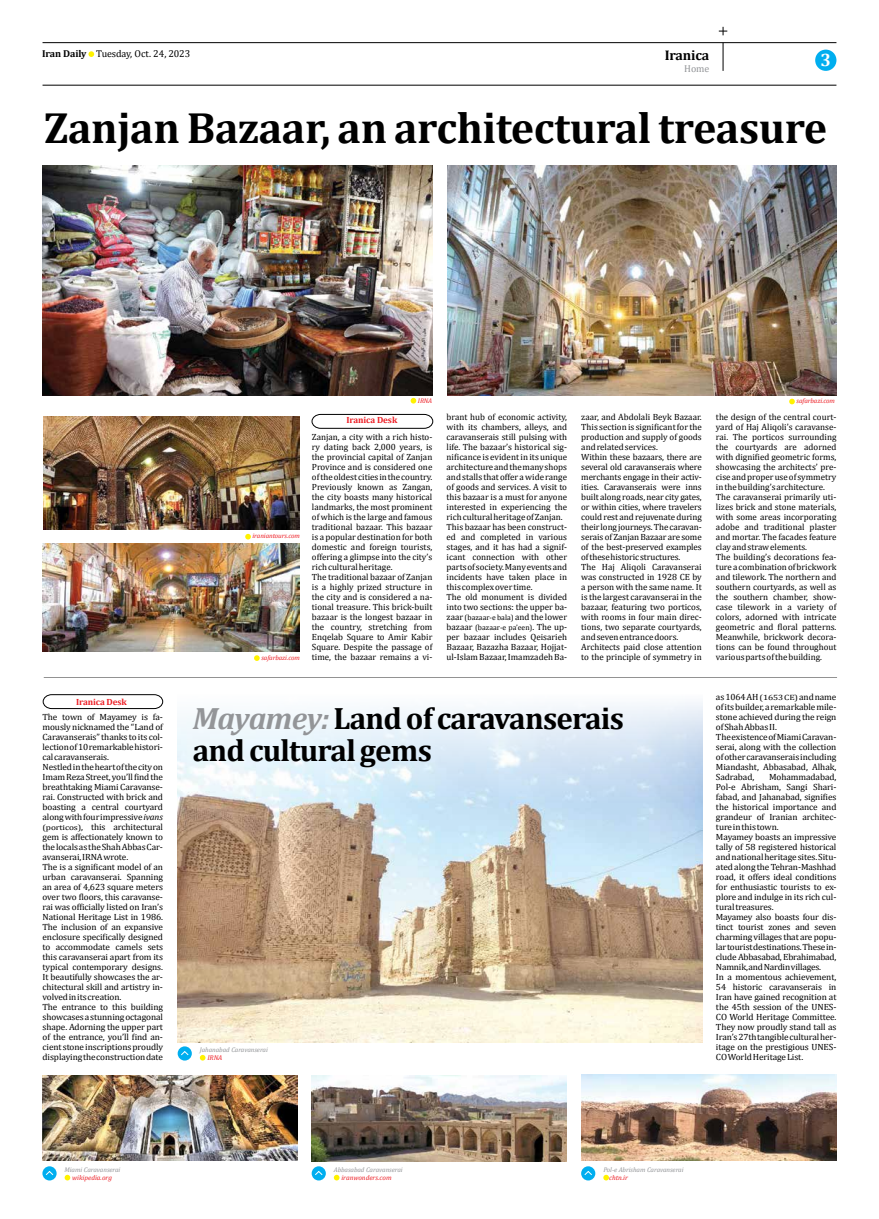
<style>
.page{position:relative;width:879px;height:1219px;background:#fff}
.page>*{position:absolute;margin:0;border:0;box-sizing:border-box;transform-origin:0 0}
.t1{font:700 44px "Cambria";letter-spacing:-.01em;color:#000}
.t2{font:700 31px/32px "Cambria";letter-spacing:-.025em;color:#000}
.t3{font:700 18px "Cambria";color:#fff}
.t4{font:700 14px "Cambria";letter-spacing:-.01em;color:#000}
.t5{font:10px "Cambria";letter-spacing:-.01em;color:#000}
.t6{font:10px "Cambria";color:#939598}
.t7{font:9px/10px "Cambria";letter-spacing:-.01em;color:#000}
.t8{font:700 9px "Cambria";letter-spacing:-.01em;color:#ed1d24}
.t9{font:7.7px "Cambria";color:#000}
.t10{font:italic 6.9px "Cambria";color:#ed1d24}
.t11{font:italic 6.8px "Cambria";letter-spacing:-.01em;color:#939598}
.t12{font:italic 6.8px "Cambria";letter-spacing:-.01em;color:#ed1d24}
.s1{font-weight:700}
.s2{font-style:italic}
.s3{font-size:7.7px}
.s4{font-size:9px}
.s5{font-style:italic;color:#939598}
</style>
<div class="page">
<svg style="left:723px;top:43px;width:1px;height:28px"></svg>
<hr style="left:43px;top:42px;width:793px;height:1px;background:#000">
<hr style="left:43px;top:85px;width:793px;height:1px;background:#000">
<div style="left:815px;top:50px;width:21px;height:21px;background:#00aeef;border-radius:50%"></div>
<svg style="left:88px;top:51px;width:6px;height:6px"></svg>
<hr style="left:44px;top:677px;width:793px;height:1px;background:#000">
<svg style="left:200px;top:1055px;width:5px;height:5px"></svg>
<div style="left:178px;top:1046px;width:14px;height:14px;background:#00aeef;border-radius:50%"></div>
<svg style="left:181px;top:1051px;width:8px;height:5px"></svg>
<svg style="left:65px;top:1175px;width:5px;height:5px"></svg>
<div style="left:42px;top:1166px;width:15px;height:14px;background:#00aeef;border-radius:50%"></div>
<svg style="left:45px;top:1171px;width:9px;height:4px"></svg>
<svg style="left:334px;top:1175px;width:5px;height:5px"></svg>
<div style="left:312px;top:1166px;width:14px;height:14px;background:#00aeef;border-radius:50%"></div>
<svg style="left:315px;top:1171px;width:8px;height:4px"></svg>
<svg style="left:603px;top:1175px;width:6px;height:5px"></svg>
<div style="left:581px;top:1166px;width:14px;height:14px;background:#00aeef;border-radius:50%"></div>
<svg style="left:584px;top:1171px;width:8px;height:4px"></svg>
<svg style="left:312px;top:414px;width:121px;height:15px"></svg>
<svg style="left:43px;top:694px;width:120px;height:15px"></svg>
<svg style="left:411px;top:398px;width:5px;height:6px"></svg>
<svg style="left:245px;top:534px;width:6px;height:5px"></svg>
<svg style="left:254px;top:655px;width:6px;height:6px"></svg>
<svg style="left:789px;top:399px;width:6px;height:5px"></svg>
<img style="left:448px;top:165px;width:388px;height:230px">
<img style="left:42px;top:165px;width:391px;height:230px">
<img style="left:43px;top:416px;width:257px;height:114px">
<img style="left:43px;top:544px;width:257px;height:108px">
<img style="left:177px;top:702px;width:525px;height:340px">
<img style="left:42px;top:1075px;width:255px;height:86px">
<img style="left:312px;top:1075px;width:255px;height:86px">
<img style="left:581px;top:1075px;width:255px;height:86px">
<svg style="left:719px;top:27px;width:8px;height:8px"></svg>
<p class="t5" style="left:42px;top:48px;width:150px"><span class="s1">Iran Daily</span> Tuesday, Oct. 24, 2023</p>
<h3 class="t4" style="left:664px;top:45px;width:46px">Iranica</h3>
<p class="t6" style="left:684px;top:63px;width:27px">Home</p>
<h3 class="t3" style="left:820px;top:47px;width:12px">3</h3>
<h1 class="t1" style="left:44px;top:97px;width:785px">Zanjan Bazaar, an architectural treasure</h1>
<p class="t8" style="left:76px;top:696px;width:52px">Iranica Desk</p>
<p class="t7" style="left:43px;top:712px;width:122px">The town of Mayamey is fa&shy;mously nicknamed the “Land of<br>Caravanserais” thanks to its col&shy;lection of 10 remarkable histori&shy;cal caravanserais.<br>Nestled in the heart of the city on<br>Imam Reza Street, you’ll find the breathtaking Miami Caravanse&shy;rai. Constructed with brick and boasting a central courtyard along with four impressive <span class="s2">ivans </span><span class="s3">(porticos)</span>, this architectural gem is affectionately known to the locals as the Shah Abbas Car&shy;avanserai, IRNA wrote.<br>The is a significant model of an urban caravanserai. Spanning an area of 4,623 square meters over two floors, this caravanse&shy;rai was officially listed on Iran’s<br>National Heritage List in 1986.<br>The inclusion of an expansive enclosure specifically designed to accommodate camels sets this caravanserai apart from its typical contemporary designs.<br>It beautifully showcases the ar&shy;chitectural skill and artistry in&shy;volved in its creation.<br>The entrance to this building showcases a stunning octagonal shape. Adorning the upper part of the entrance, you’ll find an&shy;cient stone inscriptions proudly displaying the construction date</p>
<p class="t12" style="left:252px;top:531px;width:49px">iraniantours.com</p>
<p class="t12" style="left:261px;top:652px;width:40px">safarbazi.com</p>
<p class="t8" style="left:346px;top:414px;width:52px">Iranica Desk</p>
<p class="t12" style="left:418px;top:396px;width:16px">IRNA</p>
<p class="t7" style="left:312px;top:432px;width:122px">Zanjan, a city with a rich histo&shy;ry dating back 2,000 years, is the provincial capital of Zanjan<br>Province and is considered one of the oldest cities in the country.<br>Previously known as Zangan, the city boasts many historical landmarks, the most prominent of which is the large and famous traditional bazaar. This bazaar is a popular destination for both domestic and foreign tourists, offering a glimpse into the city’s rich cultural heritage.<br>The traditional bazaar of Zanjan is a highly prized structure in the city and is considered a na&shy;tional treasure. This brick-built bazaar is the longest bazaar in the country, stretching from<br>Enqelab Square to Amir Kabir<br>Square. Despite the passage of time, the bazaar remains a vi-</p>
<p class="t7" style="left:446px;top:412px;width:122px">brant hub of economic activity, with its chambers, alleys, and caravanserais still pulsing with life. The bazaar’s historical sig&shy;nificance is evident in its unique architecture and the many shops and stalls that offer a wide range of goods and services. A visit to this bazaar is a must for anyone interested in experiencing the rich cultural heritage of Zanjan.<br>This bazaar has been construct&shy;ed and completed in various stages, and it has had a signif&shy;icant connection with other parts of society. Many events and incidents have taken place in this complex over time.<br>The old monument is divided into two sections: the upper ba&shy;zaar <span class="s3">(bazaar-e bala)</span> and the lower</p>
<p class="t9" style="left:446px;top:623px;width:122px"><span class="s4">bazaar</span> (bazaar-e pa’een)<span class="s4">. The up-</span></p>
<p class="t7" style="left:446px;top:632px;width:122px;text-align:justify">per bazaar includes Qeisarieh Bazaar, Bazazha Bazaar, Hojjat&shy;ul-Islam Bazaar, Imamzadeh Ba-</p>
<p class="t12" style="left:796px;top:396px;width:40px">safarbazi.com</p>
<p class="t7" style="left:581px;top:412px;width:122px">zaar, and Abdolali Beyk Bazaar.<br>This section is significant for the production and supply of goods and related services.<br>Within these bazaars, there are several old caravanserais where merchants engage in their activ&shy;ities. Caravanserais were inns built along roads, near city gates, or within cities, where travelers could rest and rejuvenate during their long journeys. The caravan&shy;serais of Zanjan Bazaar are some of the best-preserved examples of these historic structures.<br>The Haj Aliqoli Caravanserai was constructed in 1928 CE by a person with the same name. It is the largest caravanserai in the bazaar, featuring two porticos, with rooms in four main direc&shy;tions, two separate courtyards, and seven entrance doors.<br>Architects paid close attention to the principle of symmetry in</p>
<p class="t7" style="left:716px;top:412px;width:122px">the design of the central court&shy;yard of Haj Aliqoli’s caravanse&shy;rai. The porticos surrounding the courtyards are adorned with dignified geometric forms, showcasing the architects’ pre&shy;cise and proper use of symmetry in the building’s architecture.<br>The caravanserai primarily uti&shy;lizes brick and stone materials, with some areas incorporating adobe and traditional plaster and mortar. The facades feature clay and straw elements.<br>The building’s decorations fea&shy;ture a combination of brickwork and tilework. The northern and southern courtyards, as well as the southern chamber, show&shy;case tilework in a variety of colors, adorned with intricate geometric and floral patterns.<br>Meanwhile, brickwork decora&shy;tions can be found throughout various parts of the building.</p>
<h2 class="t2" style="left:193px;top:701px;width:433px"><span class="s5">Mayamey:</span> Land of caravanserais and cultural gems</h2>
<p class="t11" style="left:200px;top:1045px;width:70px">Jahanabad Caravanserai</p>
<p class="t10" style="left:207px;top:1053px;width:17px">IRNA</p>
<p class="t7" style="left:716px;top:692px;width:122px">as 1064 AH <span class="s3">(1653 CE)</span> and name of its builder, a remarkable mile&shy;stone achieved during the reign of Shah Abbas II.<br>The existence of Miami Caravan&shy;serai, along with the collection of other caravanserais including<br>Miandasht, Abbasabad, Alhak,<br>Sadrabad,</p>
<p class="t7" style="left:716px;top:772px;width:122px;text-indent:53px">Mohammadabad,<br>Pol-e Abrisham, Sangi Shari&shy;fabad, and Jahanabad, signifies the historical importance and grandeur of Iranian architec&shy;ture in this town.<br>Mayamey boasts an impressive tally of 58 registered historical and national heritage sites. Situ&shy;ated along the Tehran-Mashhad road, it offers ideal conditions for enthusiastic tourists to ex&shy;plore and indulge in its rich cul&shy;tural treasures.<br>Mayamey also boasts four dis&shy;tinct tourist zones and seven charming villages that are popu&shy;lar tourist destinations. These in&shy;clude Abbasabad, Ebrahimabad,<br>Namnik, and Nardin villages.<br>In a momentous achievement,<br>54 historic caravanserais in<br>Iran have gained recognition at the 45th session of the UNES-<br>CO World Heritage Committee.<br>They now proudly stand tall as<br>Iran’s 27th tangible cultural her&shy;itage on the prestigious UNES-<br>CO World Heritage List.</p>
<p class="t11" style="left:65px;top:1165px;width:57px">Miami Caravanserai</p>
<p class="t10" style="left:72px;top:1173px;width:41px">wikipedia.org</p>
<p class="t11" style="left:334px;top:1165px;width:70px">Abbasabad Caravanserai</p>
<p class="t10" style="left:341px;top:1173px;width:52px">iranwonders.com</p>
<p class="t11" style="left:603px;top:1165px;width:82px">Pol-e Abrisham Caravanserai</p>
<p class="t10" style="left:609px;top:1173px;width:21px">chtn.ir</p>
</div>
